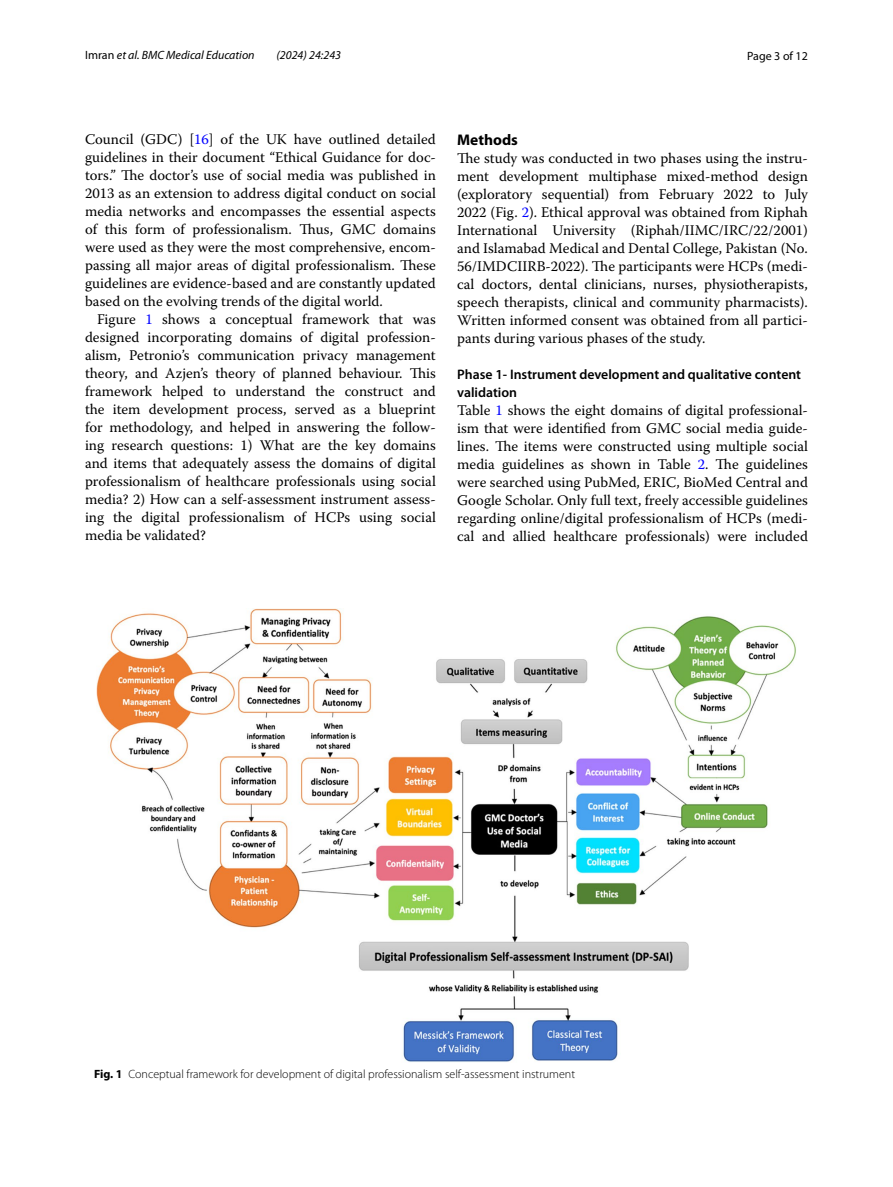
<style>
.page{position:relative;width:893px;height:1187px;background:#fff}
.page>*{position:absolute;margin:0;border:0;box-sizing:border-box;transform-origin:0 0}
.t1{font:700 15.45px "Myriad Pro";color:#000}
.t2{font:14.7px/18px "Warnock Pro";color:#000;text-align:justify}
.t3{font:600 13.8px/18px "Myriad Pro";color:#000}
.t4{font:300 12px "Myriad Pro";color:#000}
.t5{font:italic 12px "Myriad Pro";color:#000}
.t6{font:12px "Myriad Pro";color:#000}
.s1{font-style:normal}
.s2{color:#00f}
.s3{font-weight:700}
</style>
<div class="page">
<img style="left:96px;top:608px;width:700px;height:454px">
<p class="t5" style="left:85px;top:48px;width:171px"><span class="s1">Imran</span> et al. BMC Medical Education</p>
<p class="t5" style="left:277px;top:48px;width:66px">(2024) 24:243</p>
<p class="t6" style="left:747px;top:48px;width:62px">Page 3 of 12</p>
<p class="t2" style="left:85px;top:130px;width:352px">Council (GDC) [<span class="s2">16</span>] of the UK have outlined detailed guidelines in their document “Ethical Guidance for doc&shy;tors.” The doctor’s use of social media was published in 2013 as an extension to address digital conduct on social media networks and encompasses the essential aspects of this form of professionalism. Thus, GMC domains were used as they were the most comprehensive, encom&shy;passing all major areas of digital professionalism. These guidelines are evidence-based and are constantly updated based on the evolving trends of the digital world.</p>
<p class="t2" style="left:85px;top:310px;width:352px;text-indent:12px">Figure <span class="s2">1</span> shows a conceptual framework that was designed incorporating domains of digital profession&shy;alism, Petronio’s communication privacy management theory, and Azjen’s theory of planned behaviour. This framework helped to understand the construct and the item development process, served as a blueprint for methodology, and helped in answering the follow&shy;ing research questions: 1) What are the key domains and items that adequately assess the domains of digital professionalism of healthcare professionals using social media? 2) How can a self-assessment instrument assess&shy;ing the digital professionalism of HCPs using social media be validated?</p>
<p class="t1" style="left:457px;top:129px;width:62px">Methods</p>
<p class="t2" style="left:457px;top:148px;width:352px">The study was conducted in two phases using the instru&shy;ment development multiphase mixed-method design (exploratory sequential) from February 2022 to July 2022 (Fig. <span class="s2">2</span>). Ethical approval was obtained from Riphah International University (Riphah/IIMC/IRC/22/2001) and Islamabad Medical and Dental College, Pakistan (No.<br>56/IMDCIIRB-2022). The participants were HCPs (medi&shy;cal doctors, dental clinicians, nurses, physiotherapists, speech therapists, clinical and community pharmacists).<br>Written informed consent was obtained from all partici&shy;pants during various phases of the study.</p>
<p class="t3" style="left:457px;top:364px;width:345px">Phase 1‑ Instrument development and qualitative content validation</p>
<p class="t2" style="left:457px;top:400px;width:352px">Table <span class="s2">1</span> shows the eight domains of digital professional&shy;ism that were identified from GMC social media guide&shy;lines. The items were constructed using multiple social media guidelines as shown in Table <span class="s2">2</span>. The guidelines were searched using PubMed, ERIC, BioMed Central and Google Scholar. Only full text, freely accessible guidelines regarding online/digital professionalism of HCPs (medi&shy;cal and allied healthcare professionals) were included</p>
<p class="t4" style="left:94px;top:1067px;width:482px"><span class="s3">Fig. 1</span> Conceptual framework for development of digital professionalism self-assessment instrument</p>
</div>
